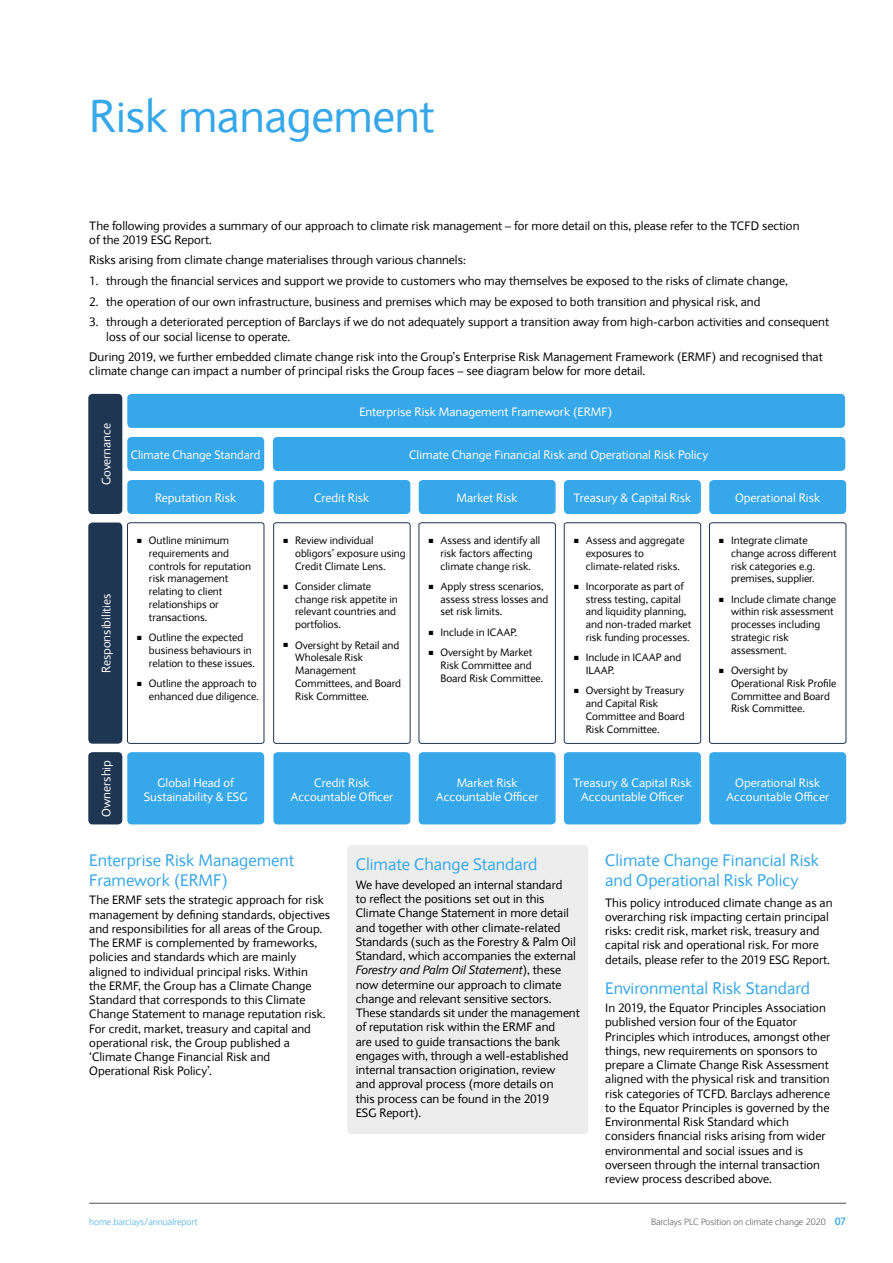
<style>
.page{position:relative;width:893px;height:1263px;background:#fff}
.page>*{position:absolute;margin:0;border:0;box-sizing:border-box;transform-origin:0 0}
.t1{font:45px "Expert Sans";letter-spacing:-.01em;color:#36a7e9}
.t2{font:16.5px/19.5px "Expert Sans";color:#36a7e9}
.t3{font:12px/14.2px "Expert Sans";color:#000}
.t4{font:12px/14.2px "Expert Sans";color:#fff;text-align:center}
.t5{font:10.5px/12.8px "Expert Sans";color:#000}
.t6{font:300 9px "Expert Sans";color:#505050}
.t7{font:300 9px "Expert Sans";color:#36a7e9}
.s1{font-style:italic}
.s2{font-weight:700;font-size:10.5px;color:#36a7e9}
</style>
<div class="page">
<hr style="left:89px;top:1203px;width:757px;height:1px;background:#505050">
<div style="left:347px;top:845px;width:241px;height:289px;background:#ededed;border-radius:4px"></div>
<svg style="left:273px;top:522px;width:138px;height:222px"></svg>
<div style="left:273px;top:480px;width:137px;height:34px;background:#36a7e9;border-radius:4px"></div>
<div style="left:273px;top:752px;width:137px;height:72px;background:#36a7e9;border-radius:4px"></div>
<div style="left:273px;top:437px;width:572px;height:34px;background:#36a7e9;border-radius:4px"></div>
<div style="left:127px;top:394px;width:718px;height:34px;background:#36a7e9;border-radius:4px"></div>
<div style="left:127px;top:437px;width:137px;height:34px;background:#36a7e9;border-radius:4px"></div>
<svg style="left:418px;top:522px;width:138px;height:222px"></svg>
<div style="left:419px;top:480px;width:137px;height:34px;background:#36a7e9;border-radius:4px"></div>
<div style="left:419px;top:752px;width:137px;height:72px;background:#36a7e9;border-radius:4px"></div>
<svg style="left:564px;top:522px;width:137px;height:222px"></svg>
<div style="left:564px;top:480px;width:137px;height:34px;background:#36a7e9;border-radius:4px"></div>
<div style="left:564px;top:752px;width:137px;height:72px;background:#36a7e9;border-radius:4px"></div>
<svg style="left:709px;top:522px;width:137px;height:222px"></svg>
<div style="left:709px;top:480px;width:137px;height:34px;background:#36a7e9;border-radius:4px"></div>
<div style="left:709px;top:752px;width:137px;height:72px;background:#36a7e9;border-radius:4px"></div>
<svg style="left:127px;top:522px;width:137px;height:222px"></svg>
<div style="left:127px;top:480px;width:137px;height:34px;background:#36a7e9;border-radius:4px"></div>
<div style="left:127px;top:752px;width:137px;height:72px;background:#36a7e9;border-radius:4px"></div>
<div style="left:88px;top:394px;width:34px;height:120px;background:#1e3652;border-radius:4px"></div>
<div style="left:88px;top:522px;width:34px;height:222px;background:#1e3652;border-radius:4px"></div>
<div style="left:88px;top:752px;width:34px;height:72px;background:#1e3652;border-radius:4px"></div>
<h1 class="t1" style="left:89px;top:88px;width:347px">Risk management</h1>
<p class="t3" style="left:89px;top:218px;width:712px">The following provides a summary of our approach to climate risk management – for more detail on this, please refer to the TCFD section of the 2019 ESG Report.</p>
<p class="t3" style="left:89px;top:253px;width:378px">Risks arising from climate change materialises through various channels:</p>
<p class="t3" style="left:89px;top:274px;width:700px">1. through the financial services and support we provide to customers who may themselves be exposed to the risks of climate change,</p>
<p class="t3" style="left:89px;top:294px;width:673px">2. the operation of our own infrastructure, business and premises which may be exposed to both transition and physical risk, and</p>
<p class="t3" style="left:106px;top:315px;width:724px;text-indent:-17px">3. through a deteriorated perception of Barclays if we do not adequately support a transition away from high-carbon activities and consequent loss of our social license to operate.</p>
<p class="t3" style="left:89px;top:350px;width:735px">During 2019, we further embedded climate change risk into the Group’s Enterprise Risk Management Framework (ERMF) and recognised that climate change can impact a number of principal risks the Group faces – see diagram below for more detail.</p>
<p class="t4" style="left:99px;top:485px;width:64px;rotate:-90deg">Governance</p>
<p class="t4" style="left:99px;top:673px;width:81px;rotate:-90deg">Responsibilities</p>
<p class="t4" style="left:131px;top:448px;width:131px">Climate Change Standard</p>
<p class="t4" style="left:155px;top:491px;width:83px">Reputation Risk</p>
<p class="t5" style="left:149px;top:534px;width:103px;text-indent:-12px">■ Outline minimum requirements and controls for reputation risk management relating to client relationships or transactions.</p>
<p class="t5" style="left:149px;top:631px;width:108px;text-indent:-12px">■ Outline the expected business behaviours in relation to these issues.</p>
<p class="t5" style="left:137px;top:676px;width:123px;text-align:right">■ Outline the approach to enhanced due diligence.</p>
<p class="t4" style="left:99px;top:817px;width:58px;rotate:-90deg">Ownership</p>
<p class="t4" style="left:144px;top:775px;width:105px">Global Head of<br>Sustainability &amp; ESG</p>
<p class="t4" style="left:359px;top:405px;width:254px">Enterprise Risk Management Framework (ERMF)</p>
<p class="t4" style="left:409px;top:448px;width:301px">Climate Change Financial Risk and Operational Risk Policy</p>
<p class="t4" style="left:314px;top:491px;width:57px">Credit Risk</p>
<p class="t5" style="left:295px;top:534px;width:112px;text-indent:-12px">■ Review individual obligors’ exposure using<br>Credit Climate Lens.</p>
<p class="t5" style="left:295px;top:580px;width:104px;text-indent:-12px">■ Consider climate change risk appetite in relevant countries and portfolios.</p>
<p class="t5" style="left:295px;top:638px;width:108px;text-indent:-12px">■ Oversight by Retail and<br>Wholesale Risk<br>Management<br>Committees, and Board<br>Risk Committee.</p>
<p class="t4" style="left:456px;top:491px;width:62px">Market Risk</p>
<p class="t5" style="left:429px;top:534px;width:113px;text-align:center">■ Assess and identify all risk factors affecting climate change risk.</p>
<p class="t5" style="left:440px;top:580px;width:109px;text-indent:-12px">■ Apply stress scenarios, assess stress losses and set risk limits.</p>
<p class="t5" style="left:429px;top:625px;width:90px">■ Include in ICAAP.</p>
<p class="t5" style="left:440px;top:646px;width:104px;text-indent:-12px">■ Oversight by Market<br>Risk Committee and<br>Board Risk Committee.</p>
<p class="t4" style="left:573px;top:491px;width:119px">Treasury &amp; Capital Risk</p>
<p class="t5" style="left:586px;top:534px;width:100px;text-indent:-12px">■ Assess and aggregate exposures to climate-related risks.</p>
<p class="t5" style="left:586px;top:580px;width:107px;text-indent:-12px">■ Incorporate as part of stress testing, capital and liquidity planning, and non-traded market risk funding processes.</p>
<p class="t5" style="left:586px;top:651px;width:97px;text-indent:-12px">■ Include in ICAAP and<br>ILAAP.</p>
<p class="t5" style="left:586px;top:684px;width:100px;text-indent:-12px">■ Oversight by Treasury and Capital Risk<br>Committee and Board<br>Risk Committee.</p>
<p class="t4" style="left:735px;top:491px;width:87px">Operational Risk</p>
<p class="t5" style="left:731px;top:534px;width:107px;text-indent:-12px">■ Integrate climate change across different risk categories e.g. premises, supplier.</p>
<p class="t5" style="left:731px;top:592px;width:107px;text-indent:-12px">■ Include climate change within risk assessment processes including strategic risk assessment.</p>
<p class="t5" style="left:731px;top:664px;width:107px;text-indent:-12px">■ Oversight by<br>Operational Risk Profile<br>Committee and Board<br>Risk Committee.</p>
<p class="t4" style="left:290px;top:775px;width:104px">Credit Risk<br>Accountable Officer</p>
<p class="t4" style="left:436px;top:775px;width:104px">Market Risk<br>Accountable Officer</p>
<p class="t4" style="left:573px;top:775px;width:120px">Treasury &amp; Capital Risk<br>Accountable Officer</p>
<p class="t4" style="left:726px;top:775px;width:104px">Operational Risk<br>Accountable Officer</p>
<h2 class="t2" style="left:89px;top:851px;width:206px">Enterprise Risk Management<br>Framework (ERMF)</h2>
<p class="t3" style="left:89px;top:893px;width:242px">The ERMF sets the strategic approach for risk management by defining standards, objectives and responsibilities for all areas of the Group.<br>The ERMF is complemented by frameworks, policies and standards which are mainly aligned to individual principal risks. Within<br>the ERMF, the Group has a Climate Change Standard that corresponds to this Climate Change Statement to manage reputation risk.<br>For credit, market, treasury and capital and operational risk, the Group published a ‘Climate Change Financial Risk and Operational Risk Policy’.</p>
<h2 class="t2" style="left:356px;top:855px;width:183px">Climate Change Standard</h2>
<p class="t3" style="left:356px;top:877px;width:225px">We have developed an internal standard<br>to reflect the positions set out in this Climate Change Statement in more detail and together with other climate-related Standards (such as the Forestry &amp; Palm Oil Standard, which accompanies the external <span class="s1">Forestry and Palm Oil Statement</span>), these now determine our approach to climate change and relevant sensitive sectors.<br>These standards sit under the management of reputation risk within the ERMF and<br>are used to guide transactions the bank engages with, through a well-established internal transaction origination, review<br>and approval process (more details on<br>this process can be found in the 2019<br>ESG Report).</p>
<h2 class="t2" style="left:605px;top:851px;width:215px">Climate Change Financial Risk and Operational Risk Policy</h2>
<p class="t3" style="left:605px;top:895px;width:229px">This policy introduced climate change as an overarching risk impacting certain principal risks: credit risk, market risk, treasury and capital risk and operational risk. For more details, please refer to the 2019 ESG Report.</p>
<h2 class="t2" style="left:605px;top:978px;width:206px">Environmental Risk Standard</h2>
<p class="t3" style="left:605px;top:1001px;width:226px">In 2019, the Equator Principles Association published version four of the Equator Principles which introduces, amongst other things, new requirements on sponsors to prepare a Climate Change Risk Assessment aligned with the physical risk and transition risk categories of TCFD. Barclays adherence to the Equator Principles is governed by the Environmental Risk Standard which considers financial risks arising from wider environmental and social issues and is overseen through the internal transaction review process described above.</p>
<p class="t7" style="left:89px;top:1216px;width:110px">home.barclays/annualreport</p>
<p class="t6" style="left:651px;top:1216px;width:197px">Barclays PLC Position on climate change 2020 <span class="s2">07</span></p>
</div>
